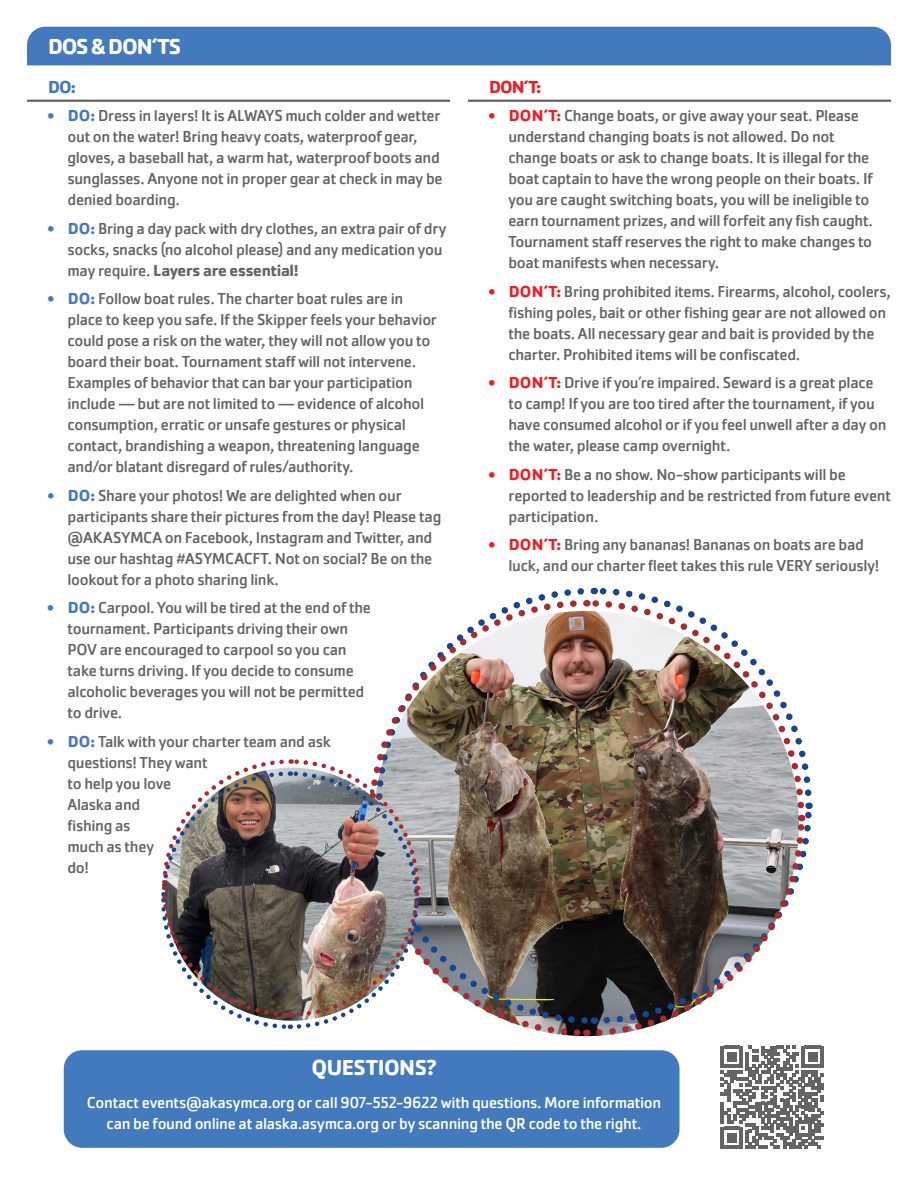
<style>
.page{position:relative;width:918px;height:1188px;background:#fff}
.page>*{position:absolute;margin:0;border:0;box-sizing:border-box;transform-origin:0 0}
.Bucket_Header_Blue{font:700 22.5px "Cachet Pro";letter-spacing:-.05em;color:#fff}
.Header_White{font:700 22.5px "Cachet Pro";letter-spacing:-.02em;color:#fff}
.Subheader_w__Line_Grey{font:700 18px "Cachet Pro";color:#ee1d23}
.Subheader_w__Line_Grey-2{font:700 18px "Cachet Pro";color:#4379bd}
.t1{font:16.5px/21px "Cachet Pro";letter-spacing:-.02em;color:#636466}
.General_Paragraph_Grey{font:16.5px/21px "Cachet Pro";letter-spacing:-.02em;color:#fff;text-align:center}
.s1{font-weight:700;color:#4379bd}
.s2{font-weight:700}
.s3{font-weight:700;color:#ee1d23}
</style>
<div class="page">
<div style="left:27px;top:27px;width:864px;height:38px;background:#4379bd"></div>
<hr style="left:27px;top:100px;width:423px;height:2px;background:#636466">
<hr style="left:468px;top:100px;width:423px;height:2px;background:#636466">
<div style="left:64px;top:1050px;width:616px;height:98px;background:#4379bd;border-radius:18px"></div>
<svg style="left:721px;top:1046px;width:103px;height:103px"></svg>
<svg style="left:600px;top:806px;width:213px;height:38px"></svg>
<svg style="left:594px;top:587px;width:218px;height:209px"></svg>
<svg style="left:538px;top:588px;width:48px;height:218px"></svg>
<svg style="left:422px;top:812px;width:172px;height:215px;background:#5b4f42"></svg>
<svg style="left:592px;top:818px;width:216px;height:218px"></svg>
<img style="left:586px;top:597px;width:222px;height:215px">
<img style="left:377px;top:597px;width:203px;height:221px">
<img style="left:422px;top:824px;width:165px;height:213px">
<img style="left:161px;top:757px;width:261px;height:272px">
<p class="Bucket_Header_Blue" style="left:48px;top:33px;width:135px">DOS &amp; DON’TS</p>
<p class="Subheader_w__Line_Grey-2" style="left:48px;top:76px;width:30px">DO:</p>
<p class="t1" style="left:68px;top:106px;width:377px;text-indent:-20px"><span class="s1">• DO:</span> Dress in layers! It is ALWAYS much colder and wetter out on the water! Bring heavy coats, waterproof gear, gloves, a baseball hat, a warm hat, waterproof boots and sunglasses. Anyone not in proper gear at check in may be denied boarding.</p>
<p class="t1" style="left:68px;top:218px;width:380px;text-indent:-20px"><span class="s1">• DO:</span> Bring a day pack with dry clothes, an extra pair of dry socks, snacks (no alcohol please) and any medication you may require. <span class="s2">Layers are essential!</span></p>
<p class="t1" style="left:68px;top:289px;width:371px;text-indent:-20px"><span class="s1">• DO:</span> Follow boat rules. The charter boat rules are in place to keep you safe. If the Skipper feels your behavior could pose a risk on the water, they will not allow you to board their boat. Tournament staff will not intervene.<br>Examples of behavior that can bar your participation include — but are not limited to — evidence of alcohol consumption, erratic or unsafe gestures or physical contact, brandishing a weapon, threatening language and/or blatant disregard of rules/authority.</p>
<p class="t1" style="left:68px;top:485px;width:375px;text-indent:-20px"><span class="s1">• DO:</span> Share your photos! We are delighted when our participants share their pictures from the day! Please tag @AKASYMCA on Facebook, Instagram and Twitter, and use our hashtag #ASYMCACFT. Not on social? Be on the lookout for a photo sharing link.</p>
<p class="t1" style="left:68px;top:598px;width:305px;text-indent:-20px"><span class="s1">• DO:</span> Carpool. You will be tired at the end of the tournament. Participants driving their own POV are encouraged to carpool so you can take turns driving. If you decide to consume alcoholic beverages you will not be permitted to drive.</p>
<p class="t1" style="left:68px;top:731px;width:265px;text-indent:-20px"><span class="s1">• DO:</span> Talk with your charter team and ask questions! They want<br>to help you love<br>Alaska and<br>fishing as<br>much as they<br>do!</p>
<p class="Subheader_w__Line_Grey" style="left:489px;top:76px;width:54px">DON’T:</p>
<p class="t1" style="left:508px;top:106px;width:366px;text-indent:-20px"><span class="s3">• DON’T:</span> Change boats, or give away your seat. Please understand changing boats is not allowed. Do not change boats or ask to change boats. It is illegal for the boat captain to have the wrong people on their boats. If you are caught switching boats, you will be ineligible to earn tournament prizes, and will forfeit any fish caught.<br>Tournament staff reserves the right to make changes to boat manifests when necessary.</p>
<p class="t1" style="left:508px;top:281px;width:384px;text-indent:-20px"><span class="s3">• DON’T:</span> Bring prohibited items. Firearms, alcohol, coolers, fishing poles, bait or other fishing gear are not allowed on the boats. All necessary gear and bait is provided by the charter. Prohibited items will be confiscated.</p>
<p class="t1" style="left:508px;top:373px;width:379px;text-indent:-20px"><span class="s3">• DON’T:</span> Drive if you’re impaired. Seward is a great place to camp! If you are too tired after the tournament, if you have consumed alcohol or if you feel unwell after a day on the water, please camp overnight.</p>
<p class="t1" style="left:508px;top:464px;width:384px;text-indent:-20px"><span class="s3">• DON’T:</span> Be a no show. No-show participants will be reported to leadership and be restricted from future event participation.</p>
<p class="t1" style="left:508px;top:535px;width:372px;text-indent:-20px"><span class="s3">• DON’T:</span> Bring any bananas! Bananas on boats are bad luck, and our charter fleet takes this rule VERY seriously!</p>
<p class="Header_White" style="left:311px;top:1053px;width:127px">QUESTIONS?</p>
<p class="General_Paragraph_Grey" style="left:87px;top:1092px;width:576px">Contact events@akasymca.org or call 907-552-9622 with questions. More information can be found online at alaska.asymca.org or by scanning the QR code to the right.</p>
</div>
